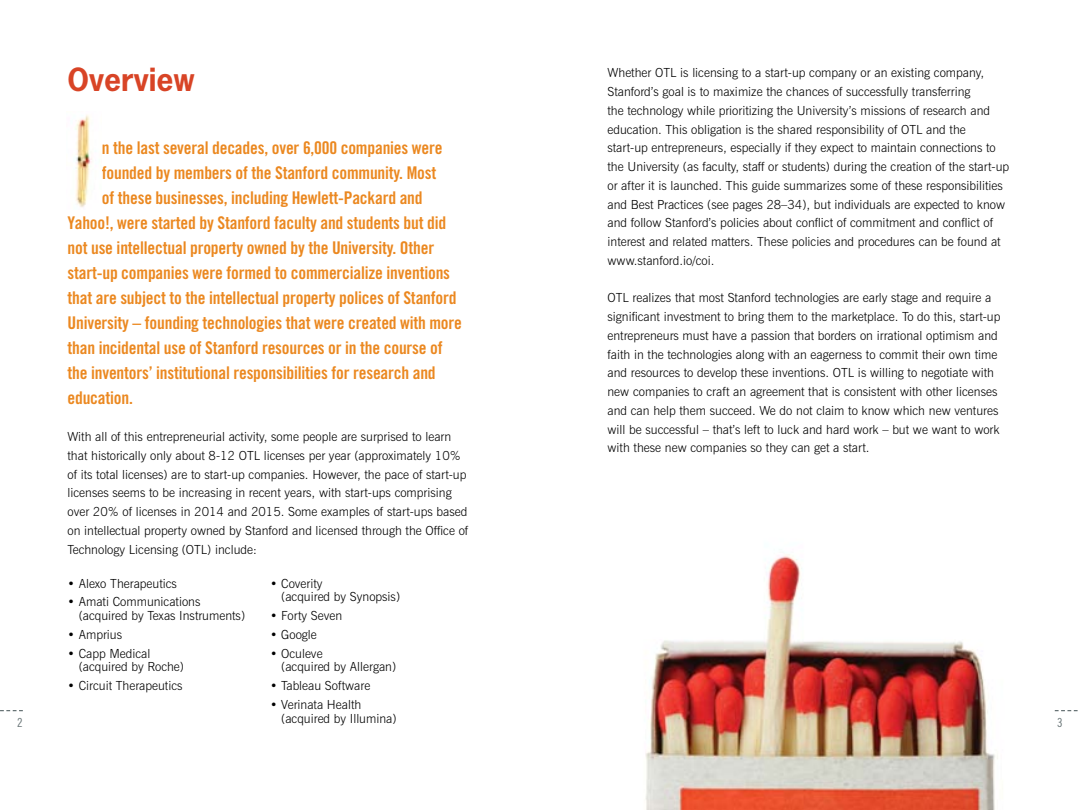
<style>
.page{position:relative;width:1080px;height:810px;background:#fff}
.page>*{position:absolute;margin:0;border:0;box-sizing:border-box;transform-origin:0 0}
.t1{font:700 30px "News Gothic Std";color:#d84426}
.t2{font:17.5px "Trade Gothic Bold Cond Twenty";letter-spacing:-.01em;color:#eb8820}
.t3{font:300 12.5px/18.8px "News Gothic BT";color:#000}
.t4{font:12.5px "Trade Gothic Cond Eighteen";color:#677375}
</style>
<div class="page">
<svg style="left:1055px;top:710px;width:23px;height:1px"></svg>
<svg style="left:0;top:710px;width:23px;height:1px"></svg>
<img style="left:645px;top:554px;width:353px;height:256px">
<img style="left:75px;top:115px;width:17px;height:92px">
<h1 class="t1" style="left:68px;top:60px;width:128px">Overview</h1>
<h2 class="t2" style="left:102px;top:137px;width:342px">n the last several decades, over 6,000 companies were</h2>
<h2 class="t2" style="left:102px;top:162px;width:336px">founded by members of the Stanford community. Most</h2>
<h2 class="t2" style="left:102px;top:187px;width:322px">of these businesses, including Hewlett-Packard and</h2>
<h2 class="t2" style="left:68px;top:212px;width:380px">Yahoo!, were started by Stanford faculty and students but did</h2>
<h2 class="t2" style="left:68px;top:237px;width:368px">not use intellectual property owned by the University. Other</h2>
<h2 class="t2" style="left:68px;top:262px;width:384px">start-up companies were formed to commercialize inventions</h2>
<h2 class="t2" style="left:68px;top:287px;width:391px">that are subject to the intellectual property polices of Stanford</h2>
<h2 class="t2" style="left:68px;top:312px;width:396px">University – founding technologies that were created with more</h2>
<h2 class="t2" style="left:68px;top:337px;width:377px">than incidental use of Stanford resources or in the course of</h2>
<h2 class="t2" style="left:68px;top:362px;width:370px">the inventors’ institutional responsibilities for research and</h2>
<h2 class="t2" style="left:68px;top:387px;width:67px">education.</h2>
<p class="t3" style="left:68px;top:427px;width:402px">With all of this entrepreneurial activity, some people are surprised to learn that historically only about 8-12 OTL licenses per year (approximately 10% of its total licenses) are to start-up companies. However, the pace of start-up licenses seems to be increasing in recent years, with start-ups comprising over 20% of licenses in 2014 and 2015. Some examples of start-ups based on intellectual property owned by Stanford and licensed through the Office of Technology Licensing (OTL) include:</p>
<p class="t3" style="left:608px;top:63px;width:403px">Whether OTL is licensing to a start-up company or an existing company, Stanford’s goal is to maximize the chances of successfully transferring<br>the technology while prioritizing the University’s missions of research and education. This obligation is the shared responsibility of OTL and the start-up entrepreneurs, especially if they expect to maintain connections to the University (as faculty, staff or students) during the creation of the start-up or after it is launched. This guide summarizes some of these responsibilities and Best Practices (see pages 28–34), but individuals are expected to know and follow Stanford’s policies about conflict of commitment and conflict of interest and related matters. These policies and procedures can be found at www.stanford.io/coi.</p>
<p class="t3" style="left:608px;top:288px;width:394px">OTL realizes that most Stanford technologies are early stage and require a significant investment to bring them to the marketplace. To do this, start-up entrepreneurs must have a passion that borders on irrational optimism and faith in the technologies along with an eagerness to commit their own time and resources to develop these inventions. OTL is willing to negotiate with new companies to craft an agreement that is consistent with other licenses and can help them succeed. We do not claim to know which new ventures will be successful – that’s left to luck and hard work – but we want to work with these new companies so they can get a start.</p>
<p class="t3" style="left:281px;top:576px;width:120px;line-height:13.8px;text-indent:-11px">• Coverity<br>(acquired by Synopsis)</p>
<p class="t3" style="left:270px;top:606px;width:74px">• Forty Seven</p>
<p class="t3" style="left:270px;top:625px;width:48px">• Google</p>
<p class="t3" style="left:281px;top:646px;width:116px;line-height:13.8px;text-indent:-11px">• Oculeve<br>(acquired by Allergan)</p>
<p class="t3" style="left:270px;top:676px;width:102px">• Tableau Software</p>
<p class="t3" style="left:281px;top:697px;width:117px;line-height:13.8px;text-indent:-11px">• Verinata Health (acquired by Illumina)</p>
<p class="t3" style="left:68px;top:574px;width:111px">• Alexo Therapeutics</p>
<p class="t3" style="left:79px;top:595px;width:168px;line-height:13.8px;text-indent:-11px">• Amati Communications (acquired by Texas Instruments)</p>
<p class="t3" style="left:68px;top:625px;width:56px">• Amprius</p>
<p class="t3" style="left:79px;top:646px;width:107px;line-height:13.8px;text-indent:-11px">• Capp Medical (acquired by Roche)</p>
<p class="t3" style="left:68px;top:676px;width:117px">• Circuit Therapeutics</p>
<p class="t4" style="left:17px;top:715px;width:7px">2</p>
<p class="t4" style="left:1057px;top:715px;width:7px">3</p>
</div>
